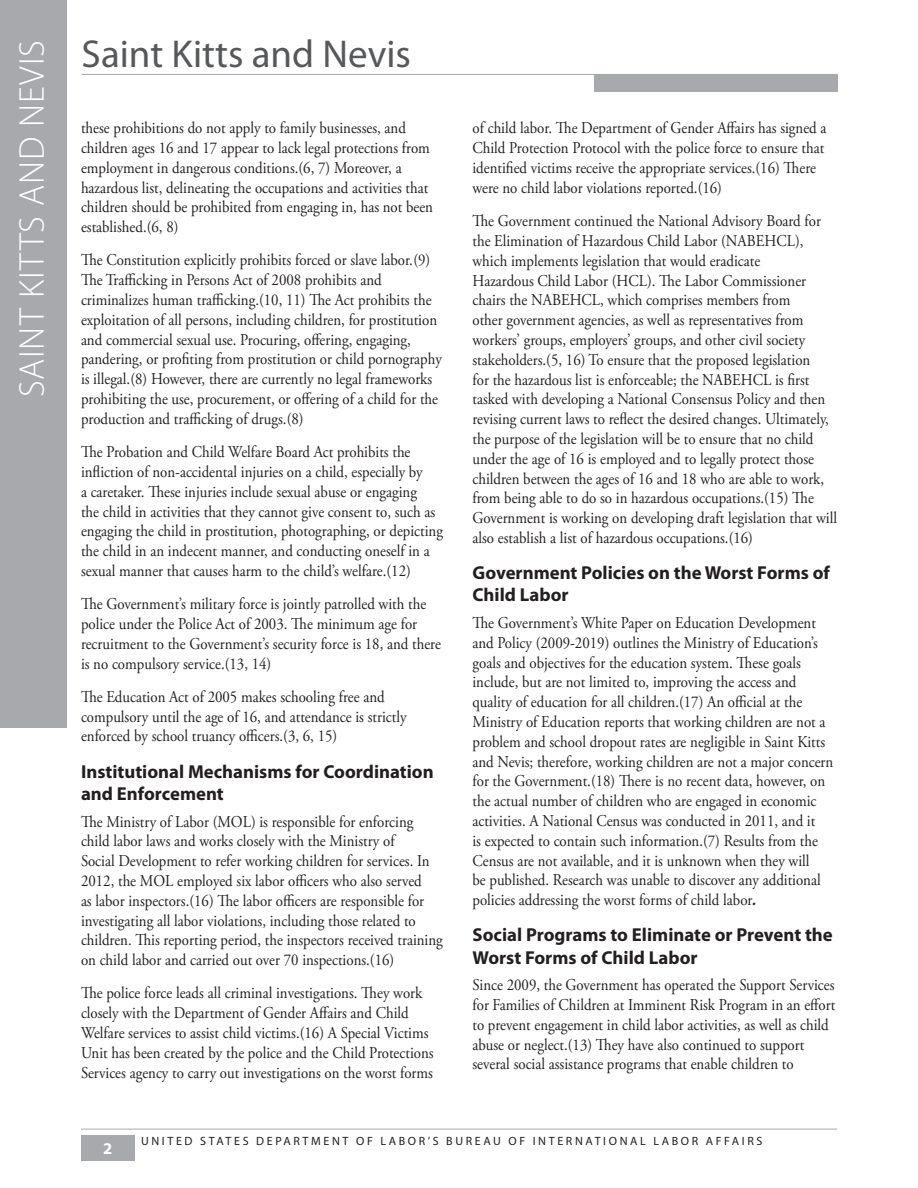
<style>
.page{position:relative;width:918px;height:1188px;background:#fff}
.page>*{position:absolute;margin:0;border:0;box-sizing:border-box;transform-origin:0 0}
.t1{font:39px "Myriad Pro";color:#57585a}
.t2{font:300 36px "Myriad Pro";letter-spacing:.02em;color:#fff}
.t3{font:700 18.75px/22.5px "Myriad Pro";color:#231f20}
.t4{font:16.5px/19.8px "Adobe Garamond Pro";color:#231f20;scale:.9 1}
.t5{font:700 16.5px "Myriad Pro";color:#fff}
.t6{font:12px "Myriad Pro";letter-spacing:.22em;color:#231f20}
.s1{font-weight:700;font-style:italic}
</style>
<div class="page">
<div style="left:81px;top:1136px;width:53px;height:25px;background:#a8a9ad"></div>
<hr style="left:81px;top:1129px;width:756px;height:1px;background:#a8a9ad">
<div style="left:595px;top:74px;width:243px;height:18px;background:#a8a9ad"></div>
<hr style="left:82px;top:74px;width:756px;height:1px;background:#a8a9ad">
<div style="left:0;top:0;width:68px;height:728px;background:#a8a9ad"></div>
<h2 class="t2" style="left:12px;top:397px;width:355px;rotate:-90deg">Saint Kitts and N evis</h2>
<h1 class="t1" style="left:82px;top:30px;width:331px">SAINT KITTS AND NEVIS</h1>
<p class="t4" style="left:81px;top:119px;width:393px">these prohibitions do not apply to family businesses, and children ages 16 and 17 appear to lack legal protections from employment in dangerous conditions.(6, 7) Moreover, a hazardous list, delineating the occupations and activities that children should be prohibited from engaging in, has not been established.(6, 8)</p>
<p class="t4" style="left:81px;top:251px;width:403px">The Constitution explicitly prohibits forced or slave labor.(9)<br>The Trafficking in Persons Act of 2008 prohibits and criminalizes human trafficking.(10, 11) The Act prohibits the exploitation of all persons, including children, for prostitution and commercial sexual use. Procuring, offering, engaging, pandering, or profiting from prostitution or child pornography is illegal.(8) However, there are currently no legal frameworks prohibiting the use, procurement, or offering of a child for the production and trafficking of drugs.(8)</p>
<p class="t4" style="left:81px;top:443px;width:404px">The Probation and Child Welfare Board Act prohibits the infliction of non-accidental injuries on a child, especially by<br>a caretaker. These injuries include sexual abuse or engaging<br>the child in activities that they cannot give consent to, such as engaging the child in prostitution, photographing, or depicting the child in an indecent manner, and conducting oneself in a sexual manner that causes harm to the child’s welfare.(12)</p>
<p class="t4" style="left:81px;top:595px;width:401px">The Government’s military force is jointly patrolled with the police under the Police Act of 2003. The minimum age for recruitment to the Government’s security force is 18, and there is no compulsory service.(13, 14)</p>
<p class="t4" style="left:81px;top:687px;width:363px">The Education Act of 2005 makes schooling free and compulsory until the age of 16, and attendance is strictly enforced by school truancy officers.(3, 6, 15)</p>
<p class="t3" style="left:81px;top:759px;width:354px">Institutional Mechanisms for Coordination and Enforcement</p>
<p class="t4" style="left:81px;top:812px;width:404px">The Ministry of Labor (MOL) is responsible for enforcing child labor laws and works closely with the Ministry of<br>Social Development to refer working children for services. In 2012, the MOL employed six labor officers who also served<br>as labor inspectors.(16) The labor officers are responsible for investigating all labor violations, including those related to children. This reporting period, the inspectors received training on child labor and carried out over 70 inspections.(16)</p>
<p class="t4" style="left:81px;top:984px;width:393px">The police force leads all criminal investigations. They work closely with the Department of Gender Affairs and Child Welfare services to assist child victims.(16) A Special Victims Unit has been created by the police and the Child Protections Services agency to carry out investigations on the worst forms</p>
<p class="t4" style="left:473px;top:119px;width:395px">of child labor. The Department of Gender Affairs has signed a Child Protection Protocol with the police force to ensure that identified victims receive the appropriate services.(16) There were no child labor violations reported.(16)</p>
<p class="t4" style="left:473px;top:212px;width:407px">The Government continued the National Advisory Board for the Elimination of Hazardous Child Labor (NABEHCL), which implements legislation that would eradicate<br>Hazardous Child Labor (HCL). The Labor Commissioner chairs the NABEHCL, which comprises members from<br>other government agencies, as well as representatives from workers’ groups, employers’ groups, and other civil society stakeholders.(5, 16) To ensure that the proposed legislation<br>for the hazardous list is enforceable; the NABEHCL is first tasked with developing a National Consensus Policy and then revising current laws to reflect the desired changes. Ultimately, the purpose of the legislation will be to ensure that no child under the age of 16 is employed and to legally protect those children between the ages of 16 and 18 who are able to work, from being able to do so in hazardous occupations.(15) The Government is working on developing draft legislation that will also establish a list of hazardous occupations.(16)</p>
<p class="t3" style="left:472px;top:561px;width:359px">Government Policies on the Worst Forms of<br>Child Labor</p>
<p class="t4" style="left:472px;top:613px;width:402px">The Government’s White Paper on Education Development and Policy (2009-2019) outlines the Ministry of Education’s goals and objectives for the education system. These goals include, but are not limited to, improving the access and quality of education for all children.(17) An official at the Ministry of Education reports that working children are not a problem and school dropout rates are negligible in Saint Kitts and Nevis; therefore, working children are not a major concern for the Government.(18) There is no recent data, however, on the actual number of children who are engaged in economic activities. A National Census was conducted in 2011, and it<br>is expected to contain such information.(7) Results from the Census are not available, and it is unknown when they will<br>be published. Research was unable to discover any additional policies addressing the worst forms of child labor<span class="s1">.</span></p>
<p class="t3" style="left:472px;top:923px;width:362px">Social Programs to Eliminate or Prevent the<br>Worst Forms of Child Labor</p>
<p class="t4" style="left:472px;top:976px;width:405px">Since 2009, the Government has operated the Support Services for Families of Children at Imminent Risk Program in an effort to prevent engagement in child labor activities, as well as child abuse or neglect.(13) They have also continued to support several social assistance programs that enable children to</p>
<p class="t5" style="left:103px;top:1138px;width:11px">2</p>
<p class="t6" style="left:141px;top:1133px;width:623px">UNITED STATES DEPARTMENT OF LABOR’S BUREAU OF INTERNATIONAL LABOR AFFAIRS</p>
</div>
